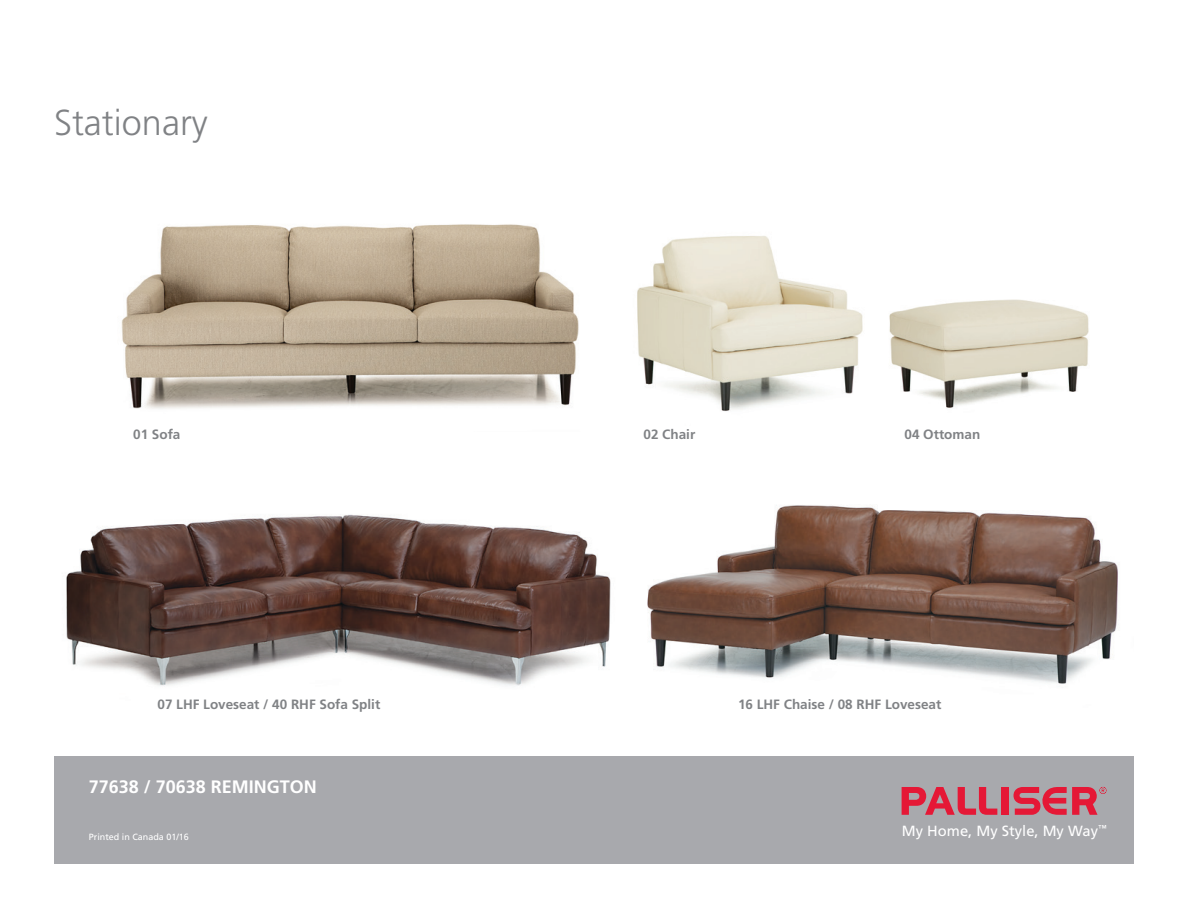
<style>
.page{position:relative;width:1188px;height:918px;background:#fff}
.page>*{position:absolute;margin:0;border:0;box-sizing:border-box;transform-origin:0 0}
.t1{font:300 36px "Frutiger";color:#808285}
.t2{font:700 18px "Frutiger";color:#fff}
.t3{font:14.7px "Frutiger";color:#fff}
.t4{font:700 13.5px "Frutiger";color:#808285}
.t5{font:9px "Frutiger";color:#fff}
</style>
<div class="page">
<img style="left:121px;top:224px;width:458px;height:185px">
<div style="left:54px;top:756px;width:1080px;height:108px;background:#a8a9ad"></div>
<svg style="left:902px;top:787px;width:95px;height:28px"></svg>
<div style="left:1001px;top:787px;width:7px;height:28px;background:#e51836"></div>
<svg style="left:1014px;top:787px;width:93px;height:28px"></svg>
<img style="left:647px;top:505px;width:471px;height:179px">
<img style="left:66px;top:514px;width:545px;height:172px">
<img style="left:637px;top:236px;width:226px;height:175px">
<img style="left:889px;top:299px;width:200px;height:109px">
<h1 class="t1" style="left:54px;top:102px;width:155px">Stationary</h1>
<p class="t4" style="left:133px;top:426px;width:49px">01 Sofa</p>
<p class="t4" style="left:644px;top:426px;width:53px">02 Chair</p>
<p class="t4" style="left:904px;top:426px;width:77px">04 Ottoman</p>
<p class="t4" style="left:158px;top:697px;width:224px">07 LHF Loveseat / 40 RHF Sofa Split</p>
<p class="t4" style="left:738px;top:697px;width:205px">16 LHF Chaise / 08 RHF Loveseat</p>
<h2 class="t2" style="left:89px;top:776px;width:230px">77638 / 70638 REMINGTON</h2>
<p class="t5" style="left:89px;top:832px;width:102px">Printed in Canada 01/16</p>
<p class="t3" style="left:902px;top:822px;width:206px">My Home, My Style, My Way<sup>™</sup></p>
</div>
